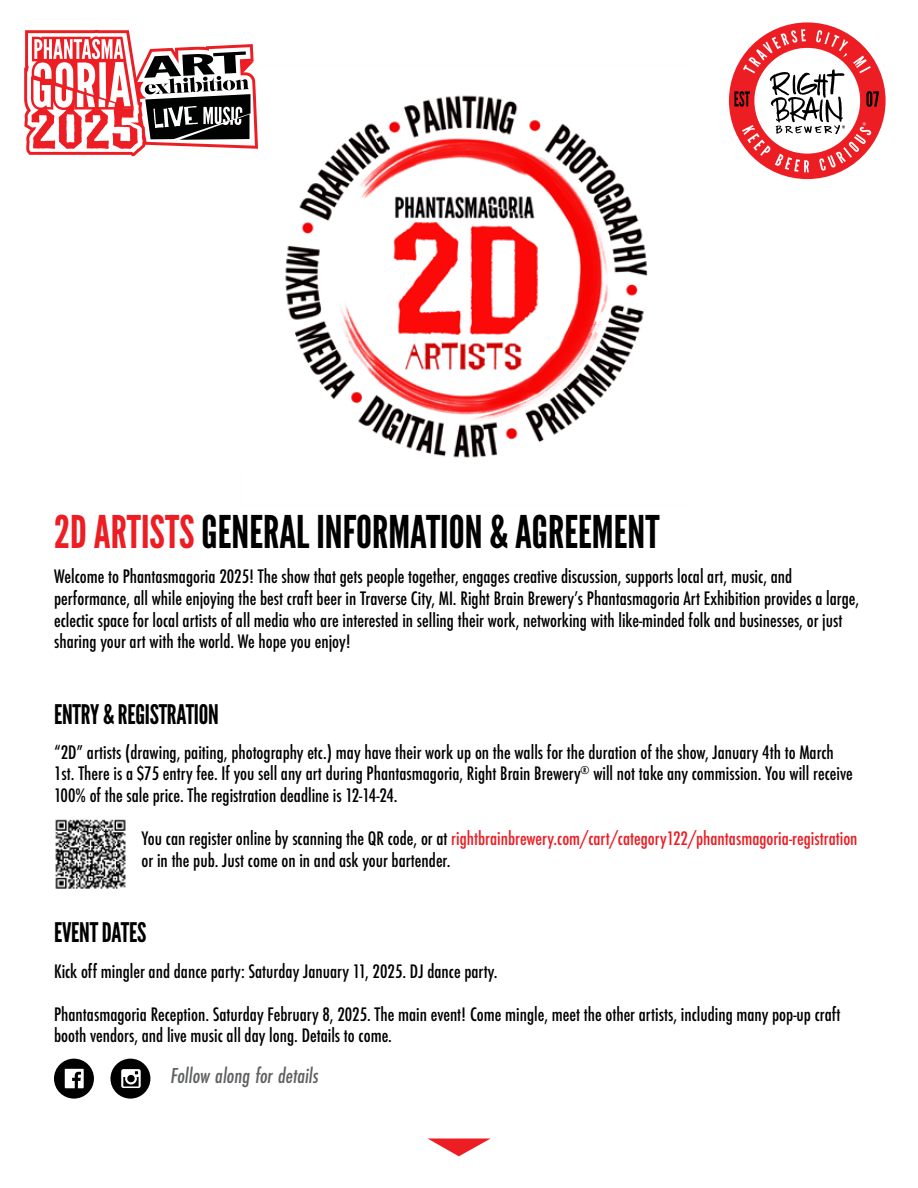
<style>
.page{position:relative;width:918px;height:1188px;background:#fff}
.page>*{position:absolute;margin:0;border:0;box-sizing:border-box;transform-origin:0 0}
.t1{font:45px "League Gothic";color:#000}
.t2{font:27px "League Gothic";letter-spacing:-.01em;color:#000}
.t3{font:italic 500 22.5px "Futura PT Cond";color:#5f6062}
.t4{font:500 condensed 18px/21.6px "Futura";color:#000}
.s1{color:#ed1d24}
</style>
<div class="page">
<img style="left:285px;top:95px;width:363px;height:363px">
<svg style="left:428px;top:1138px;width:63px;height:18px"></svg>
<svg style="left:54px;top:1059px;width:40px;height:40px"></svg>
<svg style="left:110px;top:1059px;width:40px;height:40px"></svg>
<svg style="left:24px;top:30px;width:234px;height:126px"></svg>
<div style="left:729px;top:22px;width:157px;height:157px;background:#ed1d24;border-radius:50%"></div>
<svg style="left:734px;top:29px;width:145px;height:143px"></svg>
<img style="left:55px;top:819px;width:71px;height:70px">
<h1 class="t1" style="left:54px;top:505px;width:607px"><span class="s1">2D ARTISTS</span> GENERAL INFORMATION &amp; AGREEMENT</h1>
<p class="t4" style="left:54px;top:566px;width:807px">Welcome to Phantasmagoria 2025! The show that gets people together, engages creative discussion, supports local art, music, and performance, all while enjoying the best craft beer in Traverse City, MI. Right Brain Brewery’s Phantasmagoria Art Exhibition provides a large, eclectic space for local artists of all media who are interested in selling their work, networking with like-minded folk and businesses, or just sharing your art with the world. We hope you enjoy!</p>
<h2 class="t2" style="left:54px;top:698px;width:166px">ENTRY &amp; REGISTRATION</h2>
<p class="t4" style="left:54px;top:741px;width:800px">“2D” artists (drawing, paiting, photography etc.) may have their work up on the walls for the duration of the show, January 4th to March<br>1st. There is a $75 entry fee. If you sell any art during Phantasmagoria, Right Brain Brewery<sup>®</sup> will not take any commission. You will receive<br>100% of the sale price. The registration deadline is 12-14-24.</p>
<p class="t4" style="left:142px;top:828px;width:717px">You can register online by scanning the QR code, or at <span class="s1">rightbrainbrewery.com/cart/category122/phantasmagoria-registration </span>or in the pub. Just come on in and ask your bartender.</p>
<h2 class="t2" style="left:54px;top:917px;width:94px">EVENT DATES</h2>
<p class="t4" style="left:54px;top:960px;width:445px">Kick off mingler and dance party: Saturday January 11, 2025. DJ dance party.</p>
<p class="t4" style="left:54px;top:1003px;width:788px">Phantasmagoria Reception. Saturday February 8, 2025. The main event! Come mingle, meet the other artists, including many pop-up craft booth vendors, and live music all day long. Details to come.</p>
<p class="t3" style="left:171px;top:1062px;width:149px">Follow along for details</p>
</div>
